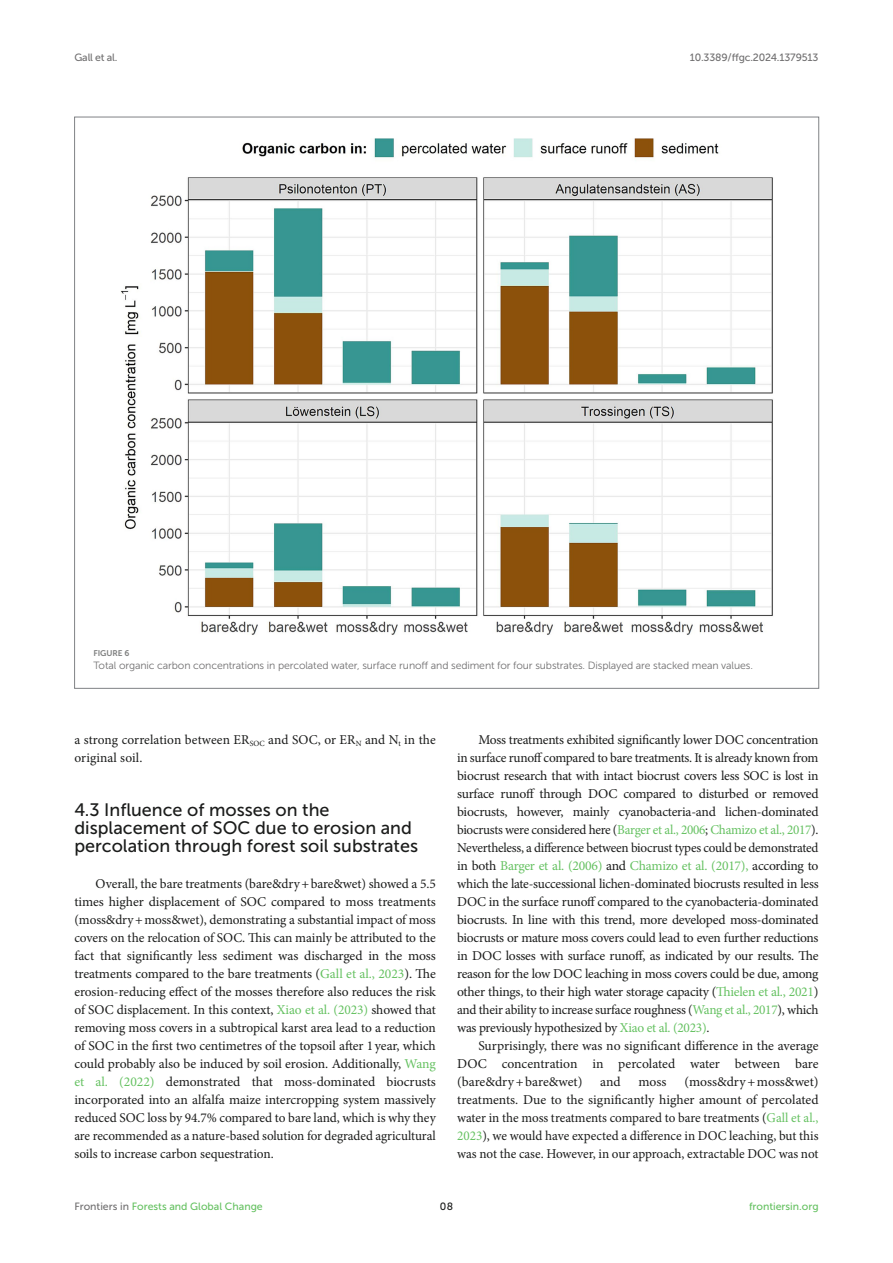
<style>
.page{position:relative;width:893px;height:1263px;background:#fff}
.page>*{position:absolute;margin:0;border:0;box-sizing:border-box;transform-origin:0 0}
.HEAD_2{font:18px/18px "Museo Sans 500";color:#1b1c1b}
.TEXT{font:13.5px/18px "Minion Pro";letter-spacing:-.005em;color:#1b1c1b;text-align:justify}
.TEXT_FLUSH{font:13.5px/18px "Minion Pro";letter-spacing:-.005em;color:#1b1c1b;text-align:justify}
.FIG_LEG{font:10.5px "Museo Sans 300";letter-spacing:-.01em;color:#706f70}
.t1{font:10.5px "Museo Sans 500";color:#65c161}
.t2{font:10.5px "Museo Sans 500";letter-spacing:-.015em;color:#706f70}
.t3{font:10.5px "Museo Sans 500";color:#1b1c1b}
.FIG_HD{font:8.25px "Museo Sans 700";letter-spacing:-.01em;color:#7e7f7f}
.s1{color:#65c161}
.s2{color:#706f70}
</style>
<div class="page">
<img style="left:121px;top:138px;width:652px;height:497px">
<p class="t2" style="left:74px;top:51px;width:45px">Gall et al.</p>
<p class="t2" style="left:690px;top:51px;width:130px">10.3389/ffgc.2024.1379513</p>
<p class="FIG_HD" style="left:94px;top:648px;width:37px">FIGURE 6</p>
<p class="FIG_LEG" style="left:94px;top:660px;width:661px">Total organic carbon concentrations in percolated water, surface runoff and sediment for four substrates. Displayed are stacked mean values.</p>
<p class="TEXT" style="left:74px;top:731px;width:363px">a strong correlation between ER<sub>SOC</sub> and SOC, or ER<sub>N</sub> and N<sub>t</sub> in the original soil.</p>
<p class="HEAD_2" style="left:74px;top:801px;width:345px">4.3 Influence of mosses on the displacement of SOC due to erosion and percolation through forest soil substrates</p>
<p class="TEXT_FLUSH" style="left:74px;top:875px;width:363px;text-indent:21px">Overall, the bare treatments (bare&amp;dry+bare&amp;wet) showed a 5.5 times higher displacement of SOC compared to moss treatments (moss&amp;dry+moss&amp;wet), demonstrating a substantial impact of moss covers on the relocation of SOC. This can mainly be attributed to the fact that significantly less sediment was discharged in the moss treatments compared to the bare treatments (<span class="s1">Gall et al., 2023</span>). The erosion-reducing effect of the mosses therefore also reduces the risk of SOC displacement. In this context, <span class="s1">Xiao et al. (2023)</span> showed that removing moss covers in a subtropical karst area lead to a reduction of SOC in the first two centimetres of the topsoil after 1year, which could probably also be induced by soil erosion. Additionally, <span class="s1">Wang et al. (2022)</span> demonstrated that moss-dominated biocrusts incorporated into an alfalfa maize intercropping system massively reduced SOC loss by 94.7% compared to bare land, which is why they are recommended as a nature-based solution for degraded agricultural soils to increase carbon sequestration.</p>
<p class="TEXT" style="left:457px;top:731px;width:363px;text-indent:21px">Moss treatments exhibited significantly lower DOC concentration in surface runoff compared to bare treatments. It is already known from biocrust research that with intact biocrust covers less SOC is lost in surface runoff through DOC compared to disturbed or removed biocrusts, however, mainly cyanobacteria-and lichen-dominated biocrusts were considered here (<span class="s1">Barger et al., 2006</span>; <span class="s1">Chamizo et al., 2017</span>).<br>Nevertheless, a difference between biocrust types could be demonstrated in both <span class="s1">Barger et al. (2006)</span> and <span class="s1">Chamizo et al. (2017),</span> according to which the late-successional lichen-dominated biocrusts resulted in less DOC in the surface runoff compared to the cyanobacteria-dominated biocrusts. In line with this trend, more developed moss-dominated biocrusts or mature moss covers could lead to even further reductions in DOC losses with surface runoff, as indicated by our results. The reason for the low DOC leaching in moss covers could be due, among other things, to their high water storage capacity (<span class="s1">Thielen et al., 2021</span>) and their ability to increase surface roughness (<span class="s1">Wang et al., 2017</span>), which was previously hypothesized by <span class="s1">Xiao et al. (2023)</span>.</p>
<p class="TEXT" style="left:457px;top:1037px;width:363px;text-indent:21px">Surprisingly, there was no significant difference in the average DOC concentration in percolated water between bare (bare&amp;dry+bare&amp;wet)</p>
<p class="TEXT" style="left:457px;top:1073px;width:363px;text-indent:227px">(moss&amp;dry+moss&amp;wet) treatments. Due to the significantly higher amount of percolated water in the moss treatments compared to bare treatments (<span class="s1">Gall et al., 2023</span>), we would have expected a difference in DOC leaching, but this was not the case. However, in our approach, extractable DOC was not</p>
<p class="TEXT" style="left:600px;top:1073px;width:22px">and</p>
<p class="TEXT" style="left:638px;top:1073px;width:30px">moss</p>
<p class="t1" style="left:74px;top:1200px;width:190px"><span class="s2">Frontiers in</span> Forests and Global Change</p>
<p class="t3" style="left:440px;top:1200px;width:15px">08</p>
<p class="t1" style="left:749px;top:1200px;width:71px">frontiersin.org</p>
</div>
